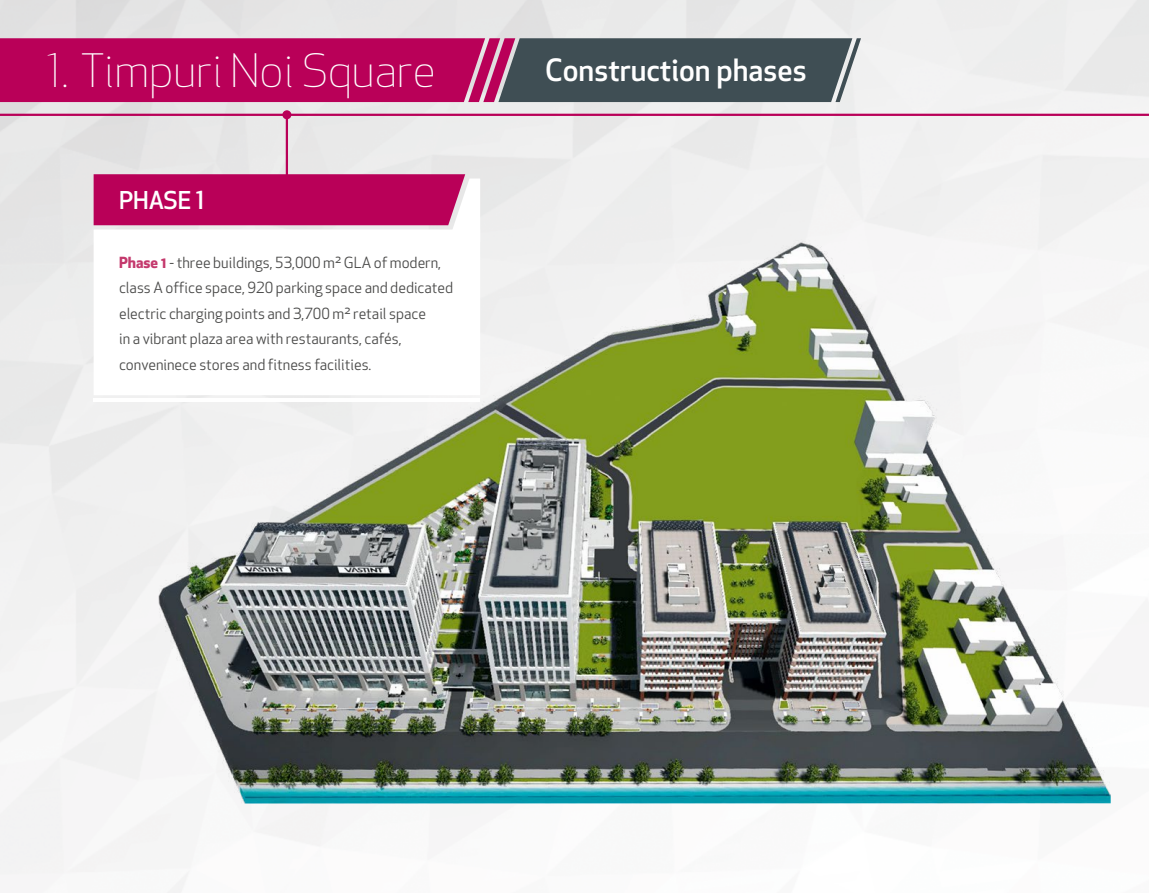
<style>
.page{position:relative;width:1149px;height:893px;background:#fff}
.page>*{position:absolute;margin:0;border:0;box-sizing:border-box;transform-origin:0 0}
.t1{font:300 45px "Apex New";color:#fff}
.t2{font:500 30px "Apex New";color:#fff}
.t3{font:500 24px "Apex New";color:#fff}
.t4{font:15px/25.5px "Apex New";color:#494948}
.s1{font-weight:700;color:#c4396d}
</style>
<div class="page">
<img style="left:0;top:0;width:1148px;height:893px">
<svg style="left:0;top:113px;width:1148px;height:387px"></svg>
<svg style="left:0;top:38px;width:860px;height:64px"></svg>
<img style="left:153px;top:229px;width:957px;height:575px">
<hr style="left:286px;top:115px;width:2px;height:65px;background:#b90058">
<div style="left:282px;top:110px;width:9px;height:9px;background:#b90058;border-radius:50%"></div>
<svg style="left:94px;top:174px;width:386px;height:56px"></svg>
<div style="left:94px;top:230px;width:386px;height:165px;background:#fff"></div>
<hr style="left:94px;top:399px;width:386px;height:3px;background:#fff">
<h1 class="t1" style="left:47px;top:43px;width:390px">1. Timpuri Noi Square</h1>
<h2 class="t2" style="left:545px;top:50px;width:263px">Construction phases</h2>
<h3 class="t3" style="left:119px;top:184px;width:87px">PHASE 1</h3>
<p class="t4" style="left:119px;top:250px;width:335px"><span class="s1">Phase 1</span> - three buildings, 53,000 m² GLA of modern, class A office space, 920 parking space and dedicated electric charging points and 3,700 m² retail space<br>in a vibrant plaza area with restaurants, cafés, conveninece stores and fitness facilities.</p>
</div>
